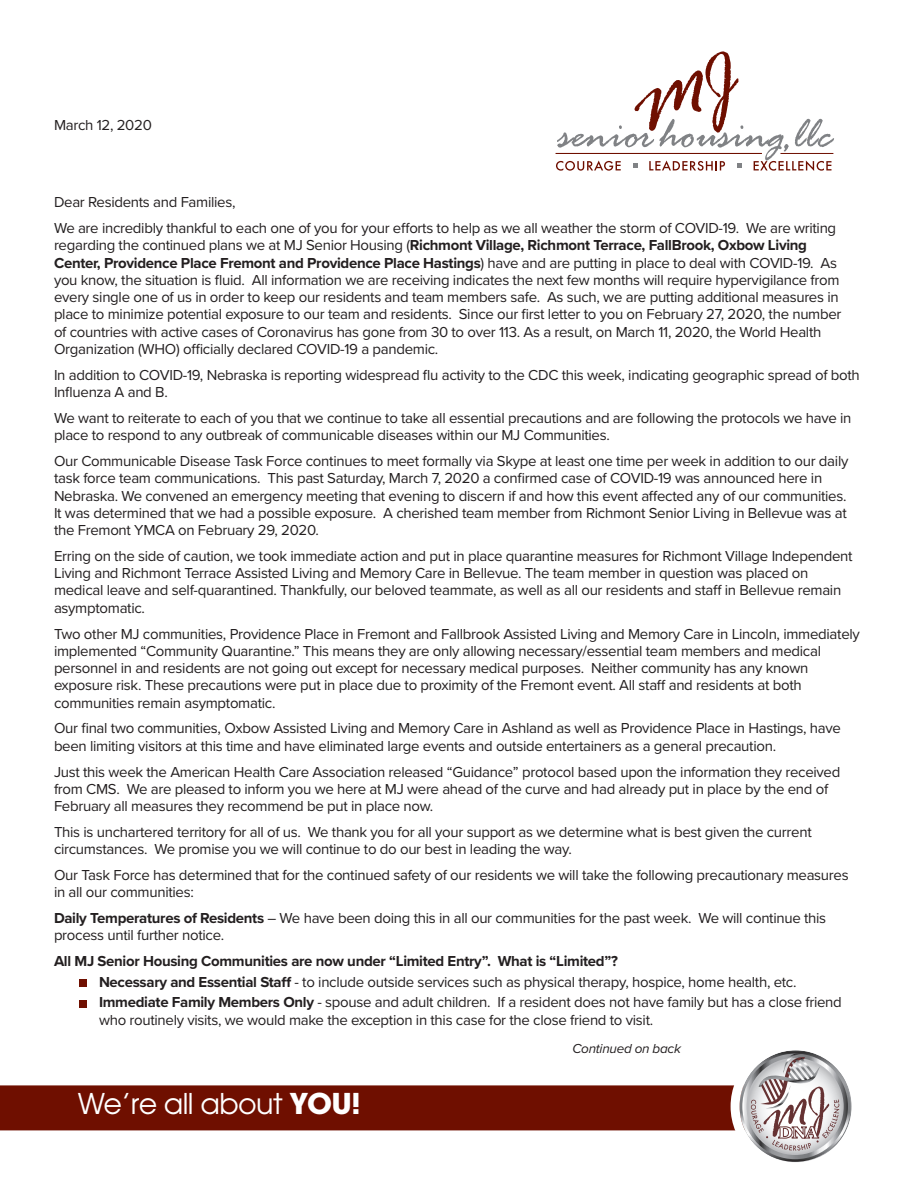
<style>
.page{position:relative;width:918px;height:1188px;background:#fff}
.page>*{position:absolute;margin:0;border:0;box-sizing:border-box;transform-origin:0 0}
.t1{font:28.5px "Avant Garde";letter-spacing:-.02em;color:#fff}
.t2{font:15px/17.2px "Proxima Nova";letter-spacing:-.02em;color:#231f20}
.t3{font:italic 13.5px "Proxima Nova";letter-spacing:-.02em;color:#231f20}
.s1{font-weight:700}
</style>
<div class="page">
<div style="left:80px;top:979px;width:7px;height:8px;background:#6f0f00"></div>
<div style="left:80px;top:1000px;width:7px;height:7px;background:#6f0f00"></div>
<div style="left:0;top:1085px;width:751px;height:45px;background:#6f0f00"></div>
<svg style="left:741px;top:1051px;width:110px;height:111px"></svg>
<div style="left:731px;top:1041px;width:130px;height:131px;border:9px solid #fff;border-radius:50%"></div>
<svg style="left:556px;top:52px;width:278px;height:119px"></svg>
<p class="t2" style="left:54px;top:115px;width:99px">March 12, 2020</p>
<p class="t2" style="left:54px;top:189px;width:784px;line-height:26px">Dear Residents and Families,<br>We are incredibly thankful to each one of you for your efforts to help as we all weather the storm of COVID-19. We are writing</p>
<p class="t2" style="left:54px;top:236px;width:789px">regarding the continued plans we at MJ Senior Housing (<span class="s1">Richmont Village, Richmont Terrace, FallBrook, Oxbow Living Center, Providence Place Fremont and Providence Place Hastings</span>) have and are putting in place to deal with COVID-19. As you know, the situation is fluid. All information we are receiving indicates the next few months will require hypervigilance from every single one of us in order to keep our residents and team members safe. As such, we are putting additional measures in place to minimize potential exposure to our team and residents. Since our first letter to you on February 27, 2020, the number of countries with active cases of Coronavirus has gone from 30 to over 113. As a result, on March 11, 2020, the World Health Organization (WHO) officially declared COVID-19 a pandemic.</p>
<p class="t2" style="left:54px;top:365px;width:807px">In addition to COVID-19, Nebraska is reporting widespread flu activity to the CDC this week, indicating geographic spread of both<br>Influenza A and B.</p>
<p class="t2" style="left:54px;top:409px;width:799px">We want to reiterate to each of you that we continue to take all essential precautions and are following the protocols we have in place to respond to any outbreak of communicable diseases within our MJ Communities.</p>
<p class="t2" style="left:54px;top:452px;width:796px">Our Communicable Disease Task Force continues to meet formally via Skype at least one time per week in addition to our daily task force team communications. This past Saturday, March 7, 2020 a confirmed case of COVID-19 was announced here in Nebraska. We convened an emergency meeting that evening to discern if and how this event affected any of our communities.<br>It was determined that we had a possible exposure. A cherished team member from Richmont Senior Living in Bellevue was at the Fremont YMCA on February 29, 2020.</p>
<p class="t2" style="left:54px;top:547px;width:800px">Erring on the side of caution, we took immediate action and put in place quarantine measures for Richmont Village Independent Living and Richmont Terrace Assisted Living and Memory Care in Bellevue. The team member in question was placed on medical leave and self-quarantined. Thankfully, our beloved teammate, as well as all our residents and staff in Bellevue remain asymptomatic.</p>
<p class="t2" style="left:54px;top:624px;width:807px">Two other MJ communities, Providence Place in Fremont and Fallbrook Assisted Living and Memory Care in Lincoln, immediately implemented “Community Quarantine.” This means they are only allowing necessary/essential team members and medical personnel in and residents are not going out except for necessary medical purposes. Neither community has any known exposure risk. These precautions were put in place due to proximity of the Fremont event. All staff and residents at both communities remain asymptomatic.</p>
<p class="t2" style="left:54px;top:719px;width:788px">Our final two communities, Oxbow Assisted Living and Memory Care in Ashland as well as Providence Place in Hastings, have been limiting visitors at this time and have eliminated large events and outside entertainers as a general precaution.</p>
<p class="t2" style="left:54px;top:762px;width:788px">Just this week the American Health Care Association released “Guidance” protocol based upon the information they received from CMS. We are pleased to inform you we here at MJ were ahead of the curve and had already put in place by the end of<br>February all measures they recommend be put in place now.</p>
<p class="t2" style="left:54px;top:823px;width:759px">This is unchartered territory for all of us. We thank you for all your support as we determine what is best given the current circumstances. We promise you we will continue to do our best in leading the way.</p>
<p class="t2" style="left:54px;top:866px;width:796px">Our Task Force has determined that for the continued safety of our residents we will take the following precautionary measures in all our communities:</p>
<p class="t2" style="left:54px;top:909px;width:774px"><span class="s1">Daily Temperatures of Residents</span> – We have been doing this in all our communities for the past week. We will continue this process until further notice.</p>
<p class="t2" style="left:99px;top:950px;width:744px;line-height:20.5px;text-indent:-45px"><span class="s1">All MJ Senior Housing Communities are now under “Limited Entry”. What is “Limited”?<br>Necessary and Essential Staff</span> - to include outside services such as physical therapy, hospice, home health, etc.<br><span class="s1">Immediate Family Members Only</span> - spouse and adult children. If a resident does not have family but has a close friend</p>
<p class="t2" style="left:99px;top:1010px;width:556px">who routinely visits, we would make the exception in this case for the close friend to visit.</p>
<h1 class="t1" style="left:78px;top:1086px;width:285px">We’re all about <span class="s1">YOU!</span></h1>
<p class="t3" style="left:572px;top:1038px;width:110px">Continued on back</p>
</div>
